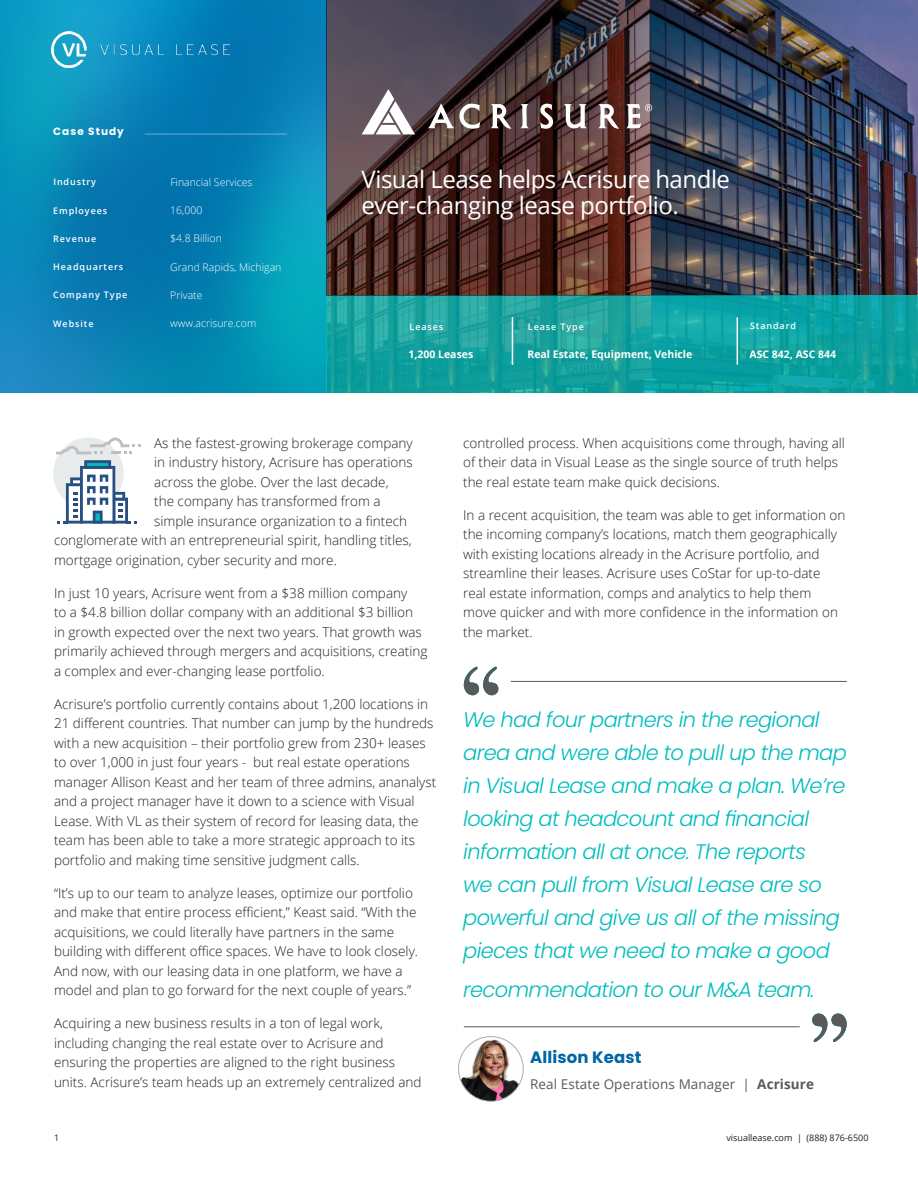
<style>
.page{position:relative;width:918px;height:1188px;background:#fff}
.page>*{position:absolute;margin:0;border:0;box-sizing:border-box;transform-origin:0 0}
.Global{font:24px/26.2px "Open Sans";letter-spacing:-.02em;color:#fff}
.t1{font:italic 300 21px/33px "Poppins";letter-spacing:-.03em;color:#00bdbd}
.t2{font:700 16.5px "Poppins";letter-spacing:.005em;color:#0065a3}
.t3{font:300 13.5px/19.5px "Open Sans";color:#231f20}
.t4{font:13.5px "Open Sans";letter-spacing:.005em;color:#595959}
.Global-2{font:300 10.5px "Open Sans";color:#fff}
.Global-3{font:700 10.5px "Open Sans";color:#fff}
.Global-4{font:700 10.5px "Poppins";letter-spacing:.1em;color:#fff}
.Global-5{font:600 9px "Open Sans";letter-spacing:.1em;color:#fff}
.t5{font:9px "Open Sans";color:#231f20}
.s1{font-weight:700}
</style>
<div class="page">
<img style="left:0;top:0;width:326px;height:393px">
<svg style="left:326px;top:296px;width:592px;height:97px;background:#13a29f"></svg>
<img style="left:326px;top:0;width:592px;height:296px">
<hr style="left:145px;top:134px;width:142px;height:1px;background:#fff">
<img style="left:52px;top:32px;width:178px;height:35px">
<svg style="left:464px;top:667px;width:34px;height:28px"></svg>
<svg style="left:812px;top:1014px;width:35px;height:28px"></svg>
<hr style="left:511px;top:681px;width:336px;height:1px;background:#595959">
<hr style="left:464px;top:1027px;width:336px;height:1px;background:#595959">
<div style="left:53px;top:437px;width:71px;height:72px;background:#e8ebeb;border-radius:50%"></div>
<svg style="left:56px;top:438px;width:85px;height:16px"></svg>
<svg style="left:57px;top:460px;width:79px;height:64px"></svg>
<hr style="left:512px;top:318px;width:1px;height:46px;background:#fff">
<hr style="left:737px;top:318px;width:1px;height:46px;background:#fff">
<svg style="left:564px;top:104px;width:23px;height:25px"></svg>
<svg style="left:491px;top:104px;width:20px;height:25px"></svg>
<svg style="left:598px;top:104px;width:21px;height:25px"></svg>
<svg style="left:428px;top:103px;width:52px;height:27px"></svg>
<svg style="left:520px;top:104px;width:9px;height:24px"></svg>
<svg style="left:362px;top:89px;width:53px;height:45px"></svg>
<svg style="left:539px;top:103px;width:16px;height:26px"></svg>
<svg style="left:626px;top:103px;width:27px;height:25px"></svg>
<img style="left:459px;top:1037px;width:64px;height:64px;border-radius:32px">
<div style="left:458px;top:1036px;width:65px;height:65px;border:1px solid #acacac;border-radius:50%"></div>
<p class="Global-4" style="left:53px;top:126px;width:72px">Case Study</p>
<p class="Global-5" style="left:53px;top:176px;width:44px">Industry</p>
<p class="Global-2" style="left:170px;top:175px;width:84px">Financial Services</p>
<p class="Global-5" style="left:53px;top:204px;width:56px">Employees</p>
<p class="Global-2" style="left:170px;top:203px;width:34px">16,000</p>
<p class="Global-5" style="left:53px;top:232px;width:44px">Revenue</p>
<p class="Global-2" style="left:170px;top:231px;width:53px">$4.8 Billion</p>
<p class="Global-5" style="left:53px;top:261px;width:72px">Headquarters</p>
<p class="Global-2" style="left:170px;top:260px;width:113px">Grand Rapids, Michigan</p>
<p class="Global-5" style="left:53px;top:289px;width:76px">Company Type</p>
<p class="Global-2" style="left:170px;top:288px;width:34px">Private</p>
<p class="Global-5" style="left:53px;top:317px;width:42px">Website</p>
<p class="Global-2" style="left:170px;top:316px;width:88px">www.acrisure.com</p>
<p class="Global" style="left:362px;top:165px;width:370px">Visual Lease helps Acrisure handle ever-changing lease portfolio.</p>
<p class="Global-5" style="left:410px;top:321px;width:35px">Leases</p>
<p class="Global-3" style="left:408px;top:347px;width:66px">1,200 Leases</p>
<p class="Global-5" style="left:528px;top:321px;width:57px">Lease Type</p>
<p class="Global-3" style="left:527px;top:347px;width:166px">Real Estate, Equipment, Vehicle</p>
<p class="Global-5" style="left:750px;top:319px;width:48px">Standard</p>
<p class="Global-3" style="left:750px;top:347px;width:88px">ASC 842, ASC 844</p>
<p class="t3" style="left:154px;top:433px;width:260px">As the fastest-growing brokerage company</p>
<p class="t3" style="left:154px;top:452px;width:260px">in industry history, Acrisure has operations</p>
<p class="t3" style="left:154px;top:472px;width:236px">across the globe. Over the last decade,</p>
<p class="t3" style="left:154px;top:491px;width:228px">the company has transformed from a</p>
<p class="t3" style="left:154px;top:511px;width:254px">simple insurance organization to a fintech</p>
<p class="t3" style="left:54px;top:530px;width:359px">conglomerate with an entrepreneurial spirit, handling titles,</p>
<p class="t3" style="left:54px;top:550px;width:284px">mortgage origination, cyber security and more.</p>
<p class="t3" style="left:54px;top:583px;width:375px">In just 10 years, Acrisure went from a $38 million company<br>to a $4.8 billion dollar company with an additional $3 billion<br>in growth expected over the next two years. That growth was primarily achieved through mergers and acquisitions, creating a complex and ever-changing lease portfolio.</p>
<p class="t3" style="left:54px;top:694px;width:384px">Acrisure’s portfolio currently contains about 1,200 locations in 21 different countries. That number can jump by the hundreds with a new acquisition – their portfolio grew from 230+ leases to over 1,000 in just four years - but real estate operations manager Allison Keast and her team of three admins, ananalyst and a project manager have it down to a science with Visual Lease. With VL as their system of record for leasing data, the team has been able to take a more strategic approach to its portfolio and making time sensitive judgment calls.</p>
<p class="t3" style="left:54px;top:883px;width:366px">“It’s up to our team to analyze leases, optimize our portfolio and make that entire process efficient,” Keast said. “With the acquisitions, we could literally have partners in the same building with different office spaces. We have to look closely.<br>And now, with our leasing data in one platform, we have a model and plan to go forward for the next couple of years.”</p>
<p class="t3" style="left:54px;top:1013px;width:369px">Acquiring a new business results in a ton of legal work, including changing the real estate over to Acrisure and ensuring the properties are aligned to the right business units. Acrisure’s team heads up an extremely centralized and</p>
<p class="t5" style="left:54px;top:1131px;width:7px">1</p>
<p class="t3" style="left:463px;top:433px;width:383px">controlled process. When acquisitions come through, having all of their data in Visual Lease as the single source of truth helps the real estate team make quick decisions.</p>
<p class="t3" style="left:463px;top:505px;width:384px">In a recent acquisition, the team was able to get information on the incoming company’s locations, match them geographically with existing locations already in the Acrisure portfolio, and streamline their leases. Acrisure uses CoStar for up-to-date real estate information, comps and analytics to help them move quicker and with more confidence in the information on the market.</p>
<p class="t1" style="left:463px;top:704px;width:385px">We had four partners in the regional area and were able to pull up the map in Visual Lease and make a plan. We’re looking at headcount and financial information all at once. The reports<br>we can pull from Visual Lease are so powerful and give us all of the missing pieces that we need to make a good</p>
<p class="t1" style="left:463px;top:974px;width:353px">recommendation to our M&amp;A team.</p>
<p class="t2" style="left:530px;top:1048px;width:113px">Allison Keast</p>
<p class="t4" style="left:530px;top:1075px;width:285px">Real Estate Operations Manager | <span class="s1">Acrisure</span></p>
<p class="t5" style="left:726px;top:1131px;width:144px">visuallease.com | (888) 876-6500</p>
</div>
